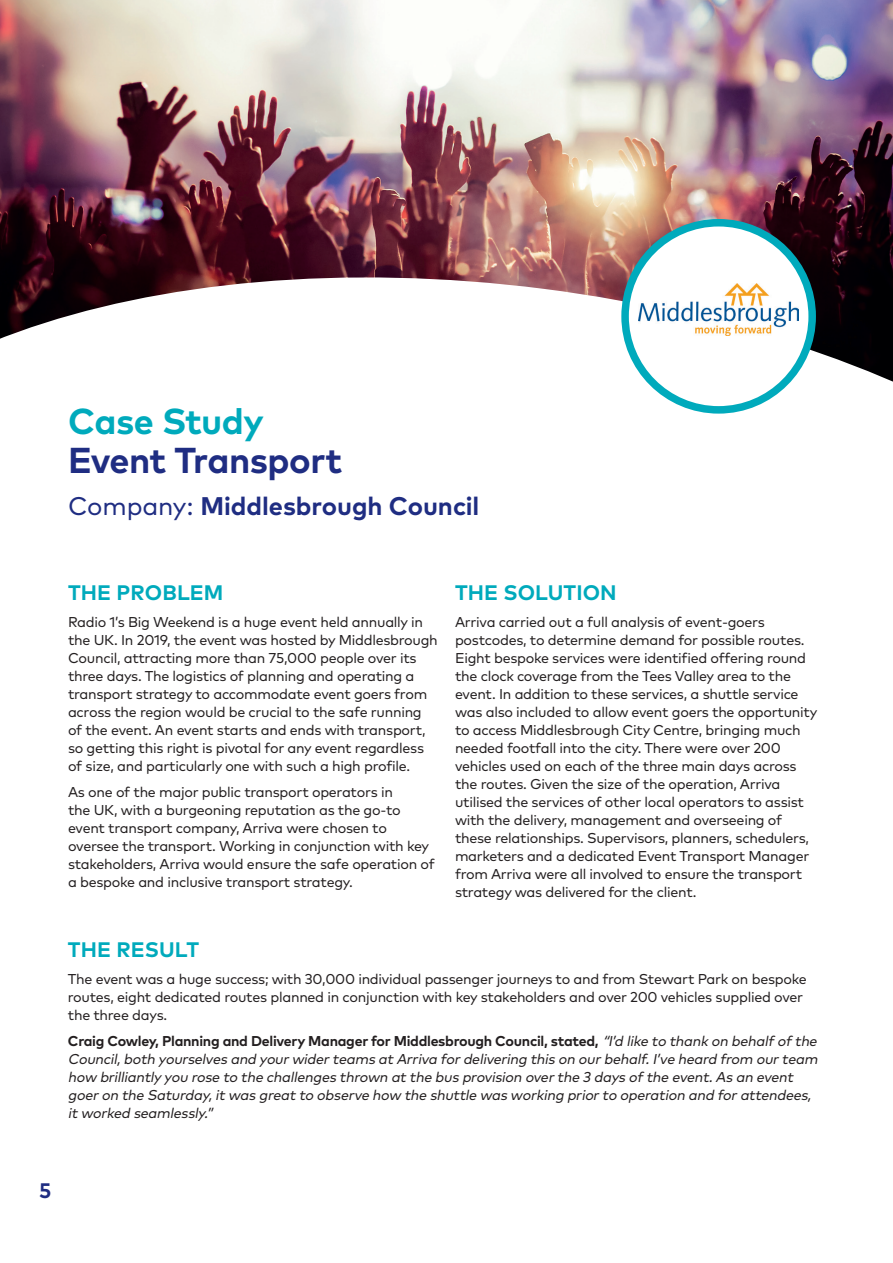
<style>
.page{position:relative;width:893px;height:1263px;background:#fff}
.page>*{position:absolute;margin:0;border:0;box-sizing:border-box;transform-origin:0 0}
.t1{font:700 36px/39px "Mark Pro";letter-spacing:-.015em;color:#1f2d82}
.Company{font:700 25.5px "Mark Pro";letter-spacing:-.005em;color:#1f2d82}
.Sub_Titles{font:700 21px "Mark Pro";letter-spacing:.005em;color:#00aabc}
.t2{font:700 21px "Mark Pro";color:#1f2d82}
.Body_Black{font:14.25px/18px "Mark Pro";letter-spacing:-.02em;color:#231f20}
.Body_Black-2{font:italic 14.25px/18px "Mark Pro";color:#231f20}
.s1{color:#00aabc}
.s2{font-weight:400}
.s3{font-weight:700;font-style:normal}
</style>
<div class="page">
<img style="left:0;top:0;width:893px;height:238px">
<svg style="left:0;top:238px;width:893px;height:176px"></svg>
<div style="left:625px;top:223px;width:187px;height:187px;background:#fff;border-radius:50%"></div>
<img style="left:639px;top:283px;width:159px;height:52px">
<div style="left:621px;top:219px;width:195px;height:195px;border:8px solid #00aabc;border-radius:50%"></div>
<p class="t1" style="left:68px;top:398px;width:276px"><span class="s1">Case Study<br></span>Event Transport</p>
<p class="Company" style="left:68px;top:487px;width:413px"><span class="s2">Company:</span> Middlesbrough Council</p>
<p class="Sub_Titles" style="left:68px;top:577px;width:157px">THE PROBLEM</p>
<p class="Body_Black" style="left:68px;top:612px;width:371px">Radio 1’s Big Weekend is a huge event held annually in the UK. In 2019, the event was hosted by Middlesbrough Council, attracting more than 75,000 people over its three days. The logistics of planning and operating a transport strategy to accommodate event goers from across the region would be crucial to the safe running of the event. An event starts and ends with transport, so getting this right is pivotal for any event regardless of size, and particularly one with such a high profile.</p>
<p class="Body_Black" style="left:68px;top:782px;width:368px">As one of the major public transport operators in<br>the UK, with a burgeoning reputation as the go-to event transport company, Arriva were chosen to oversee the transport. Working in conjunction with key stakeholders, Arriva would ensure the safe operation of a bespoke and inclusive transport strategy.</p>
<p class="Sub_Titles" style="left:455px;top:577px;width:163px">THE SOLUTION</p>
<p class="Body_Black" style="left:455px;top:612px;width:364px">Arriva carried out a full analysis of event-goers postcodes, to determine demand for possible routes.<br>Eight bespoke services were identified offering round the clock coverage from the Tees Valley area to the event. In addition to these services, a shuttle service was also included to allow event goers the opportunity to access Middlesbrough City Centre, bringing much needed footfall into the city. There were over 200 vehicles used on each of the three main days across the routes. Given the size of the operation, Arriva utilised the services of other local operators to assist with the delivery, management and overseeing of these relationships. Supervisors, planners, schedulers, marketers and a dedicated Event Transport Manager from Arriva were all involved to ensure the transport strategy was delivered for the client.</p>
<p class="Sub_Titles" style="left:68px;top:934px;width:133px">THE RESULT</p>
<p class="Body_Black" style="left:68px;top:969px;width:740px">The event was a huge success; with 30,000 individual passenger journeys to and from Stewart Park on bespoke routes, eight dedicated routes planned in conjunction with key stakeholders and over 200 vehicles supplied over the three days.</p>
<p class="Body_Black-2" style="left:68px;top:1031px;width:755px"><span class="s3">Craig Cowley, Planning and Delivery Manager for Middlesbrough Council, stated,</span> “I’d like to thank on behalfofthe Council,both yourselves and yourwiderteams atArriva fordelivering this on ourbehalf.I’ve heard from ourteam how brilliantlyyou rose to the challenges thrown atthe bus provision overthe 3 days ofthe event.As an event goeron the Saturday,itwas greatto observe how the shuttle was working priorto operation and forattendees, itworked seamlessly.”</p>
<h3 class="t2" style="left:39px;top:1174px;width:14px">5</h3>
</div>
